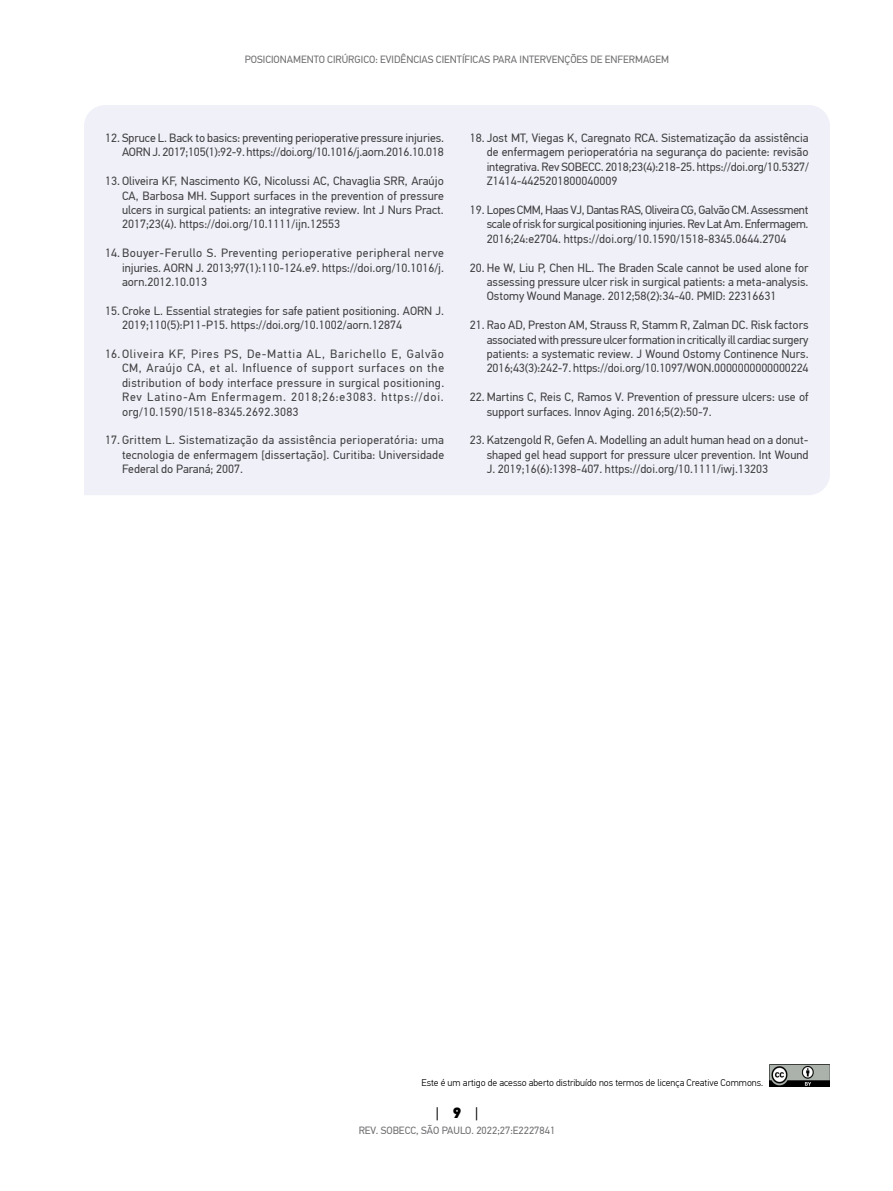
<style>
.page{position:relative;width:893px;height:1191px;background:#fff}
.page>*{position:absolute;margin:0;border:0;box-sizing:border-box;transform-origin:0 0}
.t1{font:15px "PF Din Text Pro";color:#000}
.t2{font:12px/14.4px "PF Din Text Pro";color:#414042;text-align:justify}
.t3{font:10.5px "PF Din Text Pro";color:#6d6e71}
.t4{font:300 9.75px "PF Din Text Pro";color:#000}
.s1{font-weight:900}
</style>
<div class="page">
<div style="left:84px;top:105px;width:746px;height:390px;background:#eff0f8"></div>
<img style="left:769px;top:1065px;width:61px;height:21px">
<p class="t3" style="left:245px;top:53px;width:426px">POSICIONAMENTO CIRÚRGICO: EVIDÊNCIAS CIENTÍFICAS PARA INTERVENÇÕES DE ENFERMAGEM</p>
<p class="t2" style="left:105px;top:131px;width:341px;text-align:right">12. Spruce L. Back to basics: preventing perioperative pressure injuries.<br>AORN J. 2017;105(1):92-9. https://doi.org/10.1016/j.aorn.2016.10.018</p>
<p class="t2" style="left:122px;top:174px;width:323px;text-indent:-17px">13. Oliveira KF, Nascimento KG, Nicolussi AC, Chavaglia SRR, Araújo CA, Barbosa MH. Support surfaces in the prevention of pressure ulcers in surgical patients: an integrative review. Int J Nurs Pract.<br>2017;23(4). https://doi.org/10.1111/ijn.12553</p>
<p class="t2" style="left:122px;top:246px;width:323px;text-indent:-17px">14. Bouyer-Ferullo S. Preventing perioperative peripheral nerve injuries. AORN J. 2013;97(1):110-124.e9. https://doi.org/10.1016/j. aorn.2012.10.013</p>
<p class="t2" style="left:122px;top:303px;width:323px;text-indent:-17px">15. Croke L. Essential strategies for safe patient positioning. AORN J.<br>2019;110(5):P11-P15. https://doi.org/10.1002/aorn.12874</p>
<p class="t2" style="left:122px;top:347px;width:324px;text-indent:-17px">16.Oliveira KF, Pires PS, De-Mattia AL, Barichello E, Galvão CM, Araújo CA, et al. Influence of support surfaces on the distribution of body interface pressure in surgical positioning.<br>Rev Latino-Am Enfermagem. 2018;26:e3083. https://doi. org/10.1590/1518-8345.2692.3083</p>
<p class="t2" style="left:122px;top:433px;width:324px;text-indent:-17px">17. Grittem L. Sistematização da assistência perioperatória: uma tecnologia de enfermagem [dissertação]. Curitiba: Universidade Federal do Paraná; 2007.</p>
<p class="t2" style="left:487px;top:131px;width:324px;text-indent:-17px">18. Jost MT, Viegas K, Caregnato RCA. Sistematização da assistência de enfermagem perioperatória na segurança do paciente: revisão integrativa. Rev SOBECC. 2018;23(4):218-25. https://doi.org/10.5327/ Z1414-4425201800040009</p>
<p class="t2" style="left:487px;top:203px;width:323px;text-indent:-17px">19. Lopes CMM, Haas VJ, Dantas RAS, Oliveira CG, Galvão CM. Assessment scale of risk for surgical positioning injuries. Rev Lat Am. Enfermagem.<br>2016;24:e2704. https://doi.org/10.1590/1518-8345.0644.2704</p>
<p class="t2" style="left:487px;top:260px;width:323px;text-indent:-17px">20. He W, Liu P, Chen HL. The Braden Scale cannot be used alone for assessing pressure ulcer risk in surgical patients: a meta-analysis.<br>Ostomy Wound Manage. 2012;58(2):34-40. PMID: 22316631</p>
<p class="t2" style="left:487px;top:318px;width:323px;text-indent:-17px">21. Rao AD, Preston AM, Strauss R, Stamm R, Zalman DC. Risk factors associated with pressure ulcer formation in critically ill cardiac surgery patients: a systematic review. J Wound Ostomy Continence Nurs.<br>2016;43(3):242-7. https://doi.org/10.1097/WON.0000000000000224</p>
<p class="t2" style="left:487px;top:390px;width:323px;text-indent:-17px">22. Martins C, Reis C, Ramos V. Prevention of pressure ulcers: use of support surfaces. Innov Aging. 2016;5(2):50-7.</p>
<p class="t2" style="left:487px;top:433px;width:323px;text-indent:-17px">23. Katzengold R, Gefen A. Modelling an adult human head on a donut&shy;shaped gel head support for pressure ulcer prevention. Int Wound J. 2019;16(6):1398-407. https://doi.org/10.1111/iwj.13203</p>
<p class="t4" style="left:421px;top:1077px;width:343px">Este é um artigo de acesso aberto distribuído nos termos de licença Creative Commons.</p>
<p class="t1" style="left:436px;top:1103px;width:44px">| <span class="s1">9</span> |</p>
<p class="t3" style="left:359px;top:1124px;width:198px">REV. SOBECC, SÃO PAULO. 2022;27:E2227841</p>
</div>
